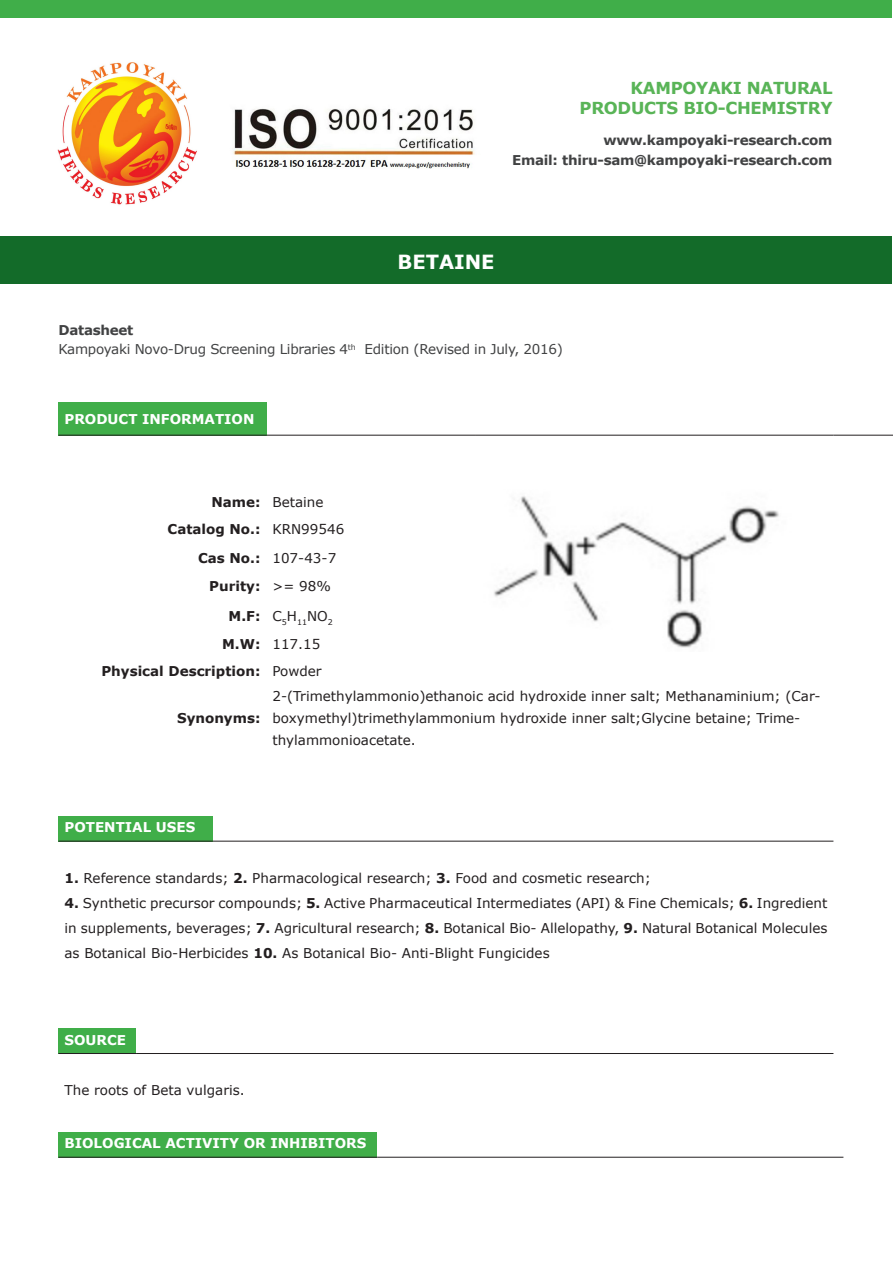
<style>
.page{position:relative;width:893px;height:1263px;background:#fff}
.page>*{position:absolute;margin:0;border:0;box-sizing:border-box;transform-origin:0 0}
.t1{font:700 19.5px "Verdana";color:#fff}
.t2{font:700 16.5px "Verdana";letter-spacing:-.02em;color:#59b457}
.t3{font:13.5px/22.2px "Verdana";color:#231f20}
.t4{font:700 13.5px "Verdana";letter-spacing:-.02em;color:#414243}
.t5{font:700 13.5px "Verdana";color:#fff}
.t6{font:700 13.5px "Verdana";color:#231f20}
.t7{font:13.5px "Verdana";letter-spacing:-.02em;color:#414243}
.s1{font-weight:700}
</style>
<div class="page">
<img style="left:232px;top:108px;width:243px;height:61px">
<img style="left:57px;top:62px;width:140px;height:143px">
<div style="left:0;top:0;width:892px;height:17px;background:#40ae49"></div>
<div style="left:0;top:236px;width:891px;height:47px;background:#136b29"></div>
<div style="left:58px;top:402px;width:208px;height:33px;background:#40ae49"></div>
<hr style="left:58px;top:435px;width:208px;height:1px;background:#231f20">
<hr style="left:266px;top:435px;width:209px;height:1px;background:#231f20">
<hr style="left:475px;top:435px;width:359px;height:1px;background:#231f20">
<hr style="left:834px;top:435px;width:59px;height:1px;background:#231f20">
<img style="left:494px;top:496px;width:285px;height:152px">
<div style="left:58px;top:816px;width:155px;height:25px;background:#40ae49"></div>
<hr style="left:58px;top:841px;width:155px;height:1px;background:#231f20">
<hr style="left:213px;top:841px;width:620px;height:1px;background:#231f20">
<div style="left:58px;top:1028px;width:78px;height:25px;background:#40ae49"></div>
<hr style="left:58px;top:1053px;width:78px;height:1px;background:#231f20">
<hr style="left:136px;top:1053px;width:697px;height:1px;background:#231f20">
<div style="left:58px;top:1132px;width:319px;height:25px;background:#40ae49"></div>
<hr style="left:58px;top:1157px;width:319px;height:1px;background:#231f20">
<hr style="left:377px;top:1157px;width:466px;height:1px;background:#231f20">
<p class="t2" style="left:631px;top:78px;width:203px">KAMPOYAKI NATURAL</p>
<p class="t2" style="left:580px;top:97px;width:254px">PRODUCTS BIO-CHEMISTRY</p>
<p class="t4" style="left:603px;top:132px;width:231px">www.kampoyaki-research.com</p>
<p class="t4" style="left:512px;top:151px;width:322px">Email: thiru-sam@kampoyaki-research.com</p>
<p class="t1" style="left:397px;top:249px;width:99px">BETAINE</p>
<p class="t4" style="left:58px;top:321px;width:76px">Datasheet</p>
<p class="t7" style="left:58px;top:341px;width:506px">Kampoyaki Novo-Drug Screening Libraries 4<sup>th</sup> Edition (Revised in July, 2016)</p>
<p class="t5" style="left:64px;top:410px;width:192px">PRODUCT INFORMATION</p>
<p class="t6" style="left:211px;top:494px;width:51px">Name:</p>
<p class="t3" style="left:272px;top:492px;width:53px">Betaine</p>
<p class="t6" style="left:168px;top:520px;width:94px">Catalog No.:</p>
<p class="t3" style="left:272px;top:518px;width:73px">KRN99546</p>
<p class="t6" style="left:198px;top:549px;width:64px">Cas No.:</p>
<p class="t3" style="left:272px;top:547px;width:65px">107-43-7</p>
<p class="t6" style="left:209px;top:578px;width:53px">Purity:</p>
<p class="t3" style="left:272px;top:575px;width:60px">&gt;= 98%</p>
<p class="t6" style="left:229px;top:607px;width:33px">M.F:</p>
<p class="t3" style="left:272px;top:605px;width:62px">C<sub>5</sub>H<sub>11</sub>NO<sub>2</sub></p>
<p class="t6" style="left:222px;top:635px;width:40px">M.W:</p>
<p class="t3" style="left:272px;top:633px;width:49px">117.15</p>
<p class="t6" style="left:101px;top:662px;width:161px">Physical Description:</p>
<p class="t3" style="left:272px;top:660px;width:51px">Powder</p>
<p class="t6" style="left:177px;top:709px;width:85px">Synonyms:</p>
<p class="t3" style="left:272px;top:685px;width:550px">2-(Trimethylammonio)ethanoic acid hydroxide inner salt; Methanaminium; (Car&shy;boxymethyl)trimethylammonium hydroxide inner salt;Glycine betaine; Trime&shy;thylammonioacetate.</p>
<p class="t5" style="left:64px;top:819px;width:132px">POTENTIAL USES</p>
<p class="t3" style="left:64px;top:867px;width:588px"><span class="s1">1.</span> Reference standards; <span class="s1">2.</span> Pharmacological research; <span class="s1">3.</span> Food and cosmetic research;</p>
<p class="t3" style="left:64px;top:890px;width:764px;line-height:25.2px;text-align:justify"><span class="s1">4.</span> Synthetic precursor compounds; <span class="s1">5.</span> Active Pharmaceutical Intermediates (API) &amp; Fine Chemicals; <span class="s1">6.</span> Ingredient in supplements, beverages; <span class="s1">7.</span> Agricultural research; <span class="s1">8.</span> Botanical Bio- Allelopathy, <span class="s1">9.</span> Natural Botanical Molecules as Botanical Bio-Herbicides <span class="s1">10.</span> As Botanical Bio- Anti-Blight Fungicides</p>
<p class="t5" style="left:64px;top:1031px;width:63px">SOURCE</p>
<p class="t3" style="left:64px;top:1079px;width:182px">The roots of Beta vulgaris.</p>
<p class="t5" style="left:64px;top:1135px;width:303px">BIOLOGICAL ACTIVITY OR INHIBITORS</p>
</div>
